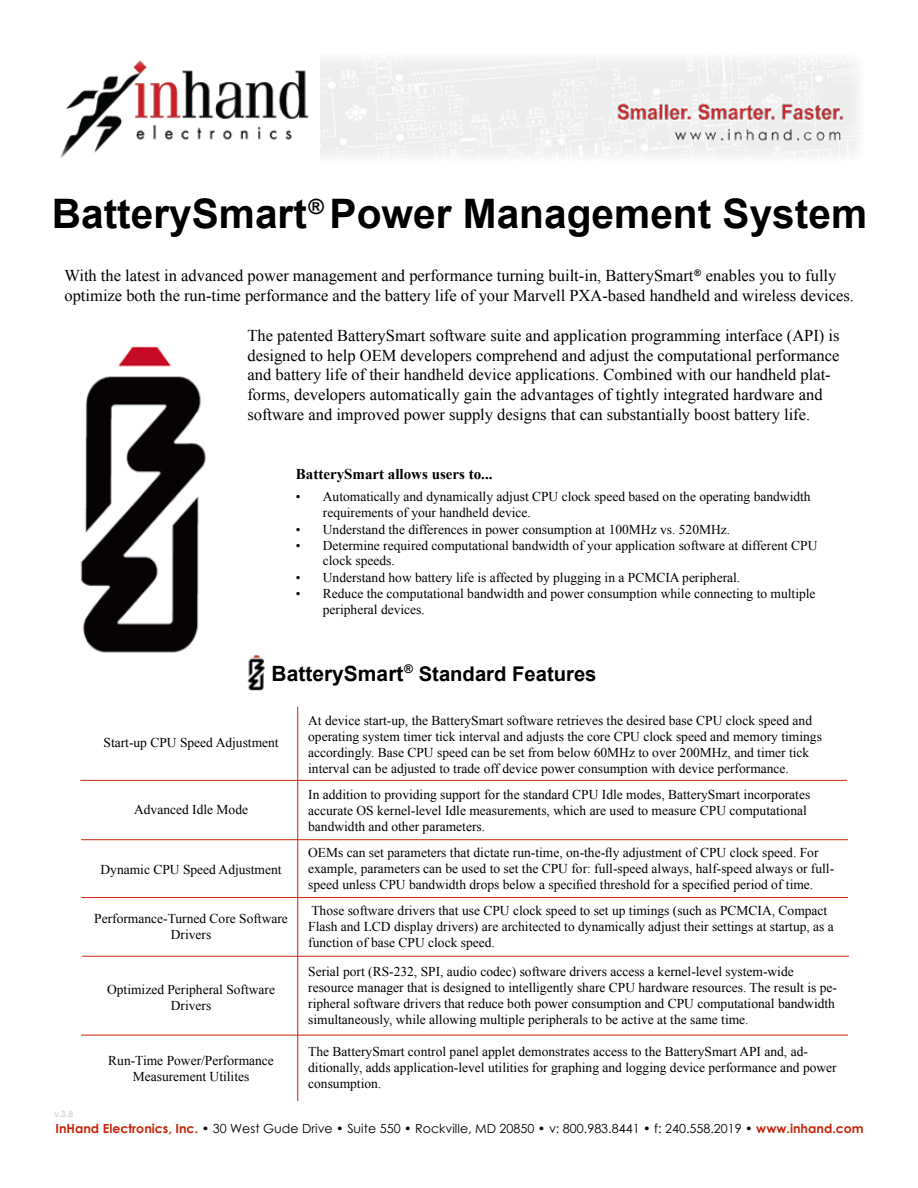
<style>
.page{position:relative;width:918px;height:1188px;background:#fff}
.page>*{position:absolute;margin:0;border:0;box-sizing:border-box;transform-origin:0 0}
.t1{font:700 40.65px "Arial";color:#000}
.t2{font:700 21px "Arial";color:#000}
.t3{font:700 20.25px "Arial";color:#000}
.t4{font:16.5px/19.8px "Times New Roman";color:#000}
.t5{font:700 15px "Times New Roman";color:#000}
.t6{font:13.5px/16.2px "Times New Roman";color:#000}
.t7{font:12.6px "Century Gothic";color:#000}
.t8{font:700 12px "Arial";color:#000}
.t9{font:700 9px "Arial";color:#d7d8da}
.t10{font:700 9px "Arial";color:#000}
.s1{font-size:21px}
.s2{font-weight:700;color:#c6260b}
.s3{font-weight:700}
</style>
<div class="page">
<img style="left:60px;top:59px;width:798px;height:99px">
<div style="left:312px;top:54px;width:7px;height:108px;background:#fff"></div>
<hr style="left:297px;top:706px;width:1px;height:395px;background:#c6260b">
<hr style="left:80px;top:780px;width:767px;height:1px;background:#c6260b">
<hr style="left:81px;top:839px;width:767px;height:1px;background:#c6260b">
<hr style="left:81px;top:897px;width:767px;height:1px;background:#c6260b">
<hr style="left:82px;top:956px;width:767px;height:1px;background:#c6260b">
<hr style="left:81px;top:1035px;width:767px;height:1px;background:#c6260b">
<img style="left:80px;top:346px;width:126px;height:307px">
<img style="left:247px;top:654px;width:17px;height:37px">
<h1 class="t1" style="left:52px;top:191px;width:817px">BatterySmart Power Management System</h1>
<h2 class="t2" style="left:308px;top:195px;width:17px">®</h2>
<p class="t10" style="left:695px;top:268px;width:8px">®</p>
<p class="t4" style="left:64px;top:286px;width:791px">optimize both the run-time performance and the battery life of your Marvell PXA-based handheld and wireless devices.</p>
<p class="t4" style="left:248px;top:325px;width:594px">The patented BatterySmart software suite and application programming interface (API) is designed to help OEM developers comprehend and adjust the computational performance and battery life of their handheld device applications. Combined with our handheld plat&shy;forms, developers automatically gain the advantages of tightly integrated hardware and software and improved power supply designs that can substantially boost battery life.</p>
<p class="t4" style="left:64px;top:266px;width:773px">With the latest in advanced power management and performance turning built-in, BatterySmart enables you to fully</p>
<p class="t5" style="left:296px;top:465px;width:198px">BatterySmart allows users to...</p>
<p class="t6" style="left:323px;top:489px;width:489px;text-indent:-27px">• Automatically and dynamically adjust CPU clock speed based on the operating bandwidth requirements of your handheld device.</p>
<p class="t6" style="left:296px;top:521px;width:436px">• Understand the differences in power consumption at 100MHz vs. 520MHz.</p>
<p class="t6" style="left:323px;top:538px;width:496px;line-height:15.6px;text-indent:-27px">• Determine required computational bandwidth of your application software at different CPU clock speeds.</p>
<p class="t6" style="left:296px;top:569px;width:446px">• Understand how battery life is affected by plugging in a PCMCIA peripheral.</p>
<p class="t6" style="left:323px;top:585px;width:494px;text-indent:-27px">• Reduce the computational bandwidth and power consumption while connecting to multiple peripheral devices.</p>
<p class="t8" style="left:404px;top:662px;width:10px">®</p>
<h3 class="t3" style="left:272px;top:663px;width:326px"><span class="s1">BatterySmart</span> Standard Features</h3>
<p class="t9" style="left:54px;top:1108px;width:21px">v.3.8</p>
<p class="t6" style="left:104px;top:735px;width:177px">Start-up CPU Speed Adjustment</p>
<p class="t6" style="left:134px;top:802px;width:115px">Advanced Idle Mode</p>
<p class="t6" style="left:101px;top:861px;width:183px">Dynamic CPU Speed Adjustment</p>
<p class="t6" style="left:94px;top:910px;width:195px;text-align:center">Performance-Turned Core Software<br>Drivers</p>
<p class="t6" style="left:107px;top:981px;width:169px;text-align:center">Optimized Peripheral Software<br>Drivers</p>
<p class="t6" style="left:108px;top:1052px;width:167px;text-align:center">Run-Time Power/Performance<br>Measurement Utilites</p>
<p class="t6" style="left:308px;top:712px;width:515px">At device start-up, the BatterySmart software retrieves the desired base CPU clock speed and operating system timer tick interval and adjusts the core CPU clock speed and memory timings accordingly. Base CPU speed can be set from below 60MHz to over 200MHz, and timer tick interval can be adjusted to trade off device power consumption with device performance.</p>
<p class="t6" style="left:308px;top:786px;width:504px">In addition to providing support for the standard CPU Idle modes, BatterySmart incorporates accurate OS kernel-level Idle measurements, which are used to measure CPU computational bandwidth and other parameters.</p>
<p class="t6" style="left:308px;top:844px;width:528px">OEMs can set parameters that dictate run-time, on-the-fly adjustment of CPU clock speed. For example, parameters can be used to set the CPU for: full-speed always, half-speed always or full&shy;speed unless CPU bandwidth drops below a specified threshold for a specified period of time.</p>
<p class="t6" style="left:308px;top:902px;width:527px">Those software drivers that use CPU clock speed to set up timings (such as PCMCIA, Compact<br>Flash and LCD display drivers) are architected to dynamically adjust their settings at startup, as a function of base CPU clock speed.</p>
<p class="t6" style="left:308px;top:963px;width:530px">Serial port (RS-232, SPI, audio codec) software drivers access a kernel-level system-wide resource manager that is designed to intelligently share CPU hardware resources. The result is pe&shy;ripheral software drivers that reduce both power consumption and CPU computational bandwidth simultaneously, while allowing multiple peripherals to be active at the same time.</p>
<p class="t6" style="left:308px;top:1043px;width:530px">The BatterySmart control panel applet demonstrates access to the BatterySmart API and, ad&shy;ditionally, adds application-level utilities for graphing and logging device performance and power consumption.</p>
<p class="t7" style="left:56px;top:1120px;width:810px"><span class="s2">InHand Electronics, Inc.</span> <span class="s3">•</span> 30 West Gude Drive <span class="s3">•</span> Suite 550 <span class="s3">•</span> Rockville, MD 20850 <span class="s3">•</span> v: 800.983.8441 <span class="s3">•</span> f: 240.558.2019 <span class="s3">•</span> <span class="s2">www.inhand.com</span></p>
</div>
